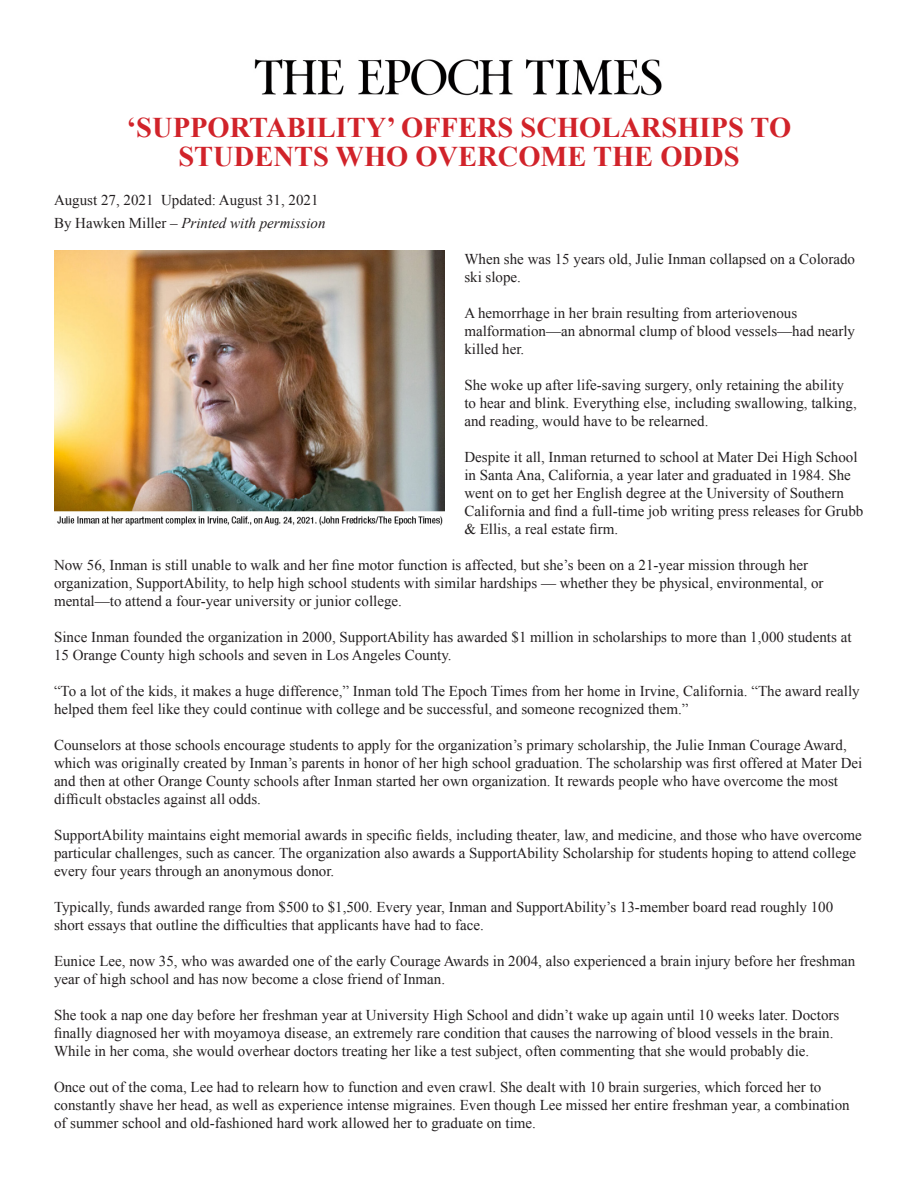
<style>
.page{position:relative;width:918px;height:1188px;background:#fff}
.page>*{position:absolute;margin:0;border:0;box-sizing:border-box;transform-origin:0 0}
.t1{font:700 28.5px/28.5px "Times New Roman";color:#d1232a;text-align:center}
.t2{font:15px/18px "Times New Roman";color:#231f20}
.t3{font:italic 15px "Times New Roman";color:#231f20}
.s1{font-style:normal}
</style>
<div class="page">
<img style="left:254px;top:59px;width:408px;height:37px">
<img style="left:54px;top:251px;width:390px;height:275px">
<p class="t1" style="left:127px;top:113px;width:666px">‘SUPPORTABILITY’ OFFERS SCHOLARSHIPS TO<br>STUDENTS WHO OVERCOME THE ODDS</p>
<p class="t2" style="left:54px;top:191px;width:266px">August 27, 2021 Updated: August 31, 2021</p>
<p class="t3" style="left:54px;top:212px;width:273px"><span class="s1">By Hawken Miller –</span> Printed with permission</p>
<p class="t2" style="left:464px;top:249px;width:392px">When she was 15 years old, Julie Inman collapsed on a Colorado ski slope.</p>
<p class="t2" style="left:464px;top:303px;width:392px">A hemorrhage in her brain resulting from arteriovenous malformation—an abnormal clump of blood vessels—had nearly killed her.</p>
<p class="t2" style="left:464px;top:375px;width:394px">She woke up after life-saving surgery, only retaining the ability to hear and blink. Everything else, including swallowing, talking, and reading, would have to be relearned.</p>
<p class="t2" style="left:464px;top:447px;width:401px">Despite it all, Inman returned to school at Mater Dei High School in Santa Ana, California, a year later and graduated in 1984. She went on to get her English degree at the University of Southern California and find a full-time job writing press releases for Grubb &amp; Ellis, a real estate firm.</p>
<p class="t2" style="left:54px;top:555px;width:771px">Now 56, Inman is still unable to walk and her fine motor function is affected, but she’s been on a 21-year mission through her organization, SupportAbility, to help high school students with similar hardships — whether they be physical, environmental, or mental—to attend a four-year university or junior college.</p>
<p class="t2" style="left:54px;top:627px;width:799px">Since Inman founded the organization in 2000, SupportAbility has awarded $1 million in scholarships to more than 1,000 students at<br>15 Orange County high schools and seven in Los Angeles County.</p>
<p class="t2" style="left:54px;top:681px;width:807px">“To a lot of the kids, it makes a huge difference,” Inman told The Epoch Times from her home in Irvine, California. “The award really helped them feel like they could continue with college and be successful, and someone recognized them.”</p>
<p class="t2" style="left:54px;top:735px;width:810px">Counselors at those schools encourage students to apply for the organization’s primary scholarship, the Julie Inman Courage Award, which was originally created by Inman’s parents in honor of her high school graduation. The scholarship was first offered at Mater Dei and then at other Orange County schools after Inman started her own organization. It rewards people who have overcome the most difficult obstacles against all odds.</p>
<p class="t2" style="left:54px;top:825px;width:809px">SupportAbility maintains eight memorial awards in specific fields, including theater, law, and medicine, and those who have overcome particular challenges, such as cancer. The organization also awards a SupportAbility Scholarship for students hoping to attend college every four years through an anonymous donor.</p>
<p class="t2" style="left:54px;top:897px;width:781px">Typically, funds awarded range from $500 to $1,500. Every year, Inman and SupportAbility’s 13-member board read roughly 100 short essays that outline the difficulties that applicants have had to face.</p>
<p class="t2" style="left:54px;top:951px;width:803px">Eunice Lee, now 35, who was awarded one of the early Courage Awards in 2004, also experienced a brain injury before her freshman year of high school and has now become a close friend of Inman.</p>
<p class="t2" style="left:54px;top:1005px;width:787px">She took a nap one day before her freshman year at University High School and didn’t wake up again until 10 weeks later. Doctors finally diagnosed her with moyamoya disease, an extremely rare condition that causes the narrowing of blood vessels in the brain.<br>While in her coma, she would overhear doctors treating her like a test subject, often commenting that she would probably die.</p>
<p class="t2" style="left:54px;top:1077px;width:797px">Once out of the coma, Lee had to relearn how to function and even crawl. She dealt with 10 brain surgeries, which forced her to constantly shave her head, as well as experience intense migraines. Even though Lee missed her entire freshman year, a combination of summer school and old-fashioned hard work allowed her to graduate on time.</p>
</div>
